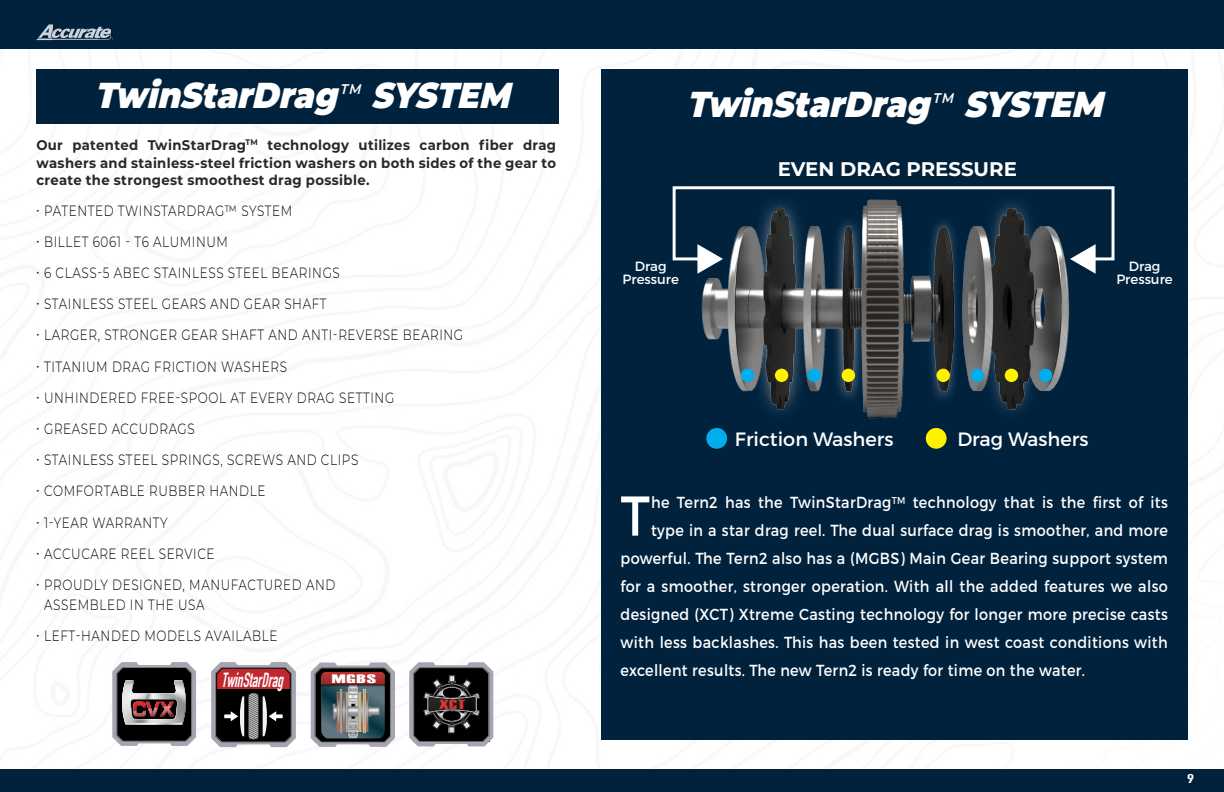
<style>
.page{position:relative;width:1224px;height:792px;background:#fff}
.page>*{position:absolute;margin:0;border:0;box-sizing:border-box;transform-origin:0 0}
.Main_Text{font:56px "Montserrat";color:#fff;scale:.9 1}
.Main_Text-2{font:italic 900 36px "Montserrat";color:#fff;scale:.9 1}
.t1{font:italic 700 20.2px "DIN Condensed";color:#fff;scale:.73 1}
.t2{font:700 19.8px "Montserrat";color:#fff}
.t3{font:19.2px "Montserrat";color:#fff}
.Main_Text-3{font:16px "Montserrat";letter-spacing:.025em;color:#fff;scale:.9 1}
.t4{font:300 15px/20px "Montserrat";letter-spacing:.05em;color:#000;scale:.8 1}
.Main_Text-4{font:700 14px/17.8px "Montserrat";letter-spacing:.025em;color:#292829;text-align:justify;scale:.95 1}
.Main_Text-5{font:italic 600 14px "Montserrat";color:#fff;scale:.9 1}
.t5{font:13.4px/13px "Montserrat";color:#fff;text-align:center}
.t6{font:13.2px "Haettenschweiler";color:#da3632;scale:1.63 1}
.t7{font:12.6px "AJ Din";color:#fff;scale:1.5 1}
.t8{font:12.2px "Haettenschweiler";color:#fff;scale:1.99 1}
</style>
<div class="page">
<div style="left:0;top:0;width:1224px;height:48px;background:#00223d"></div>
<div style="left:0;top:769px;width:1224px;height:23px;background:#00223d"></div>
<svg style="left:36px;top:24px;width:77px;height:16px"></svg>
<img style="left:493px;top:672px;width:1px;height:63px">
<svg style="left:409px;top:662px;width:84px;height:84px;background:#3e3e40"></svg>
<svg style="left:311px;top:663px;width:84px;height:84px;background:#725d61"></svg>
<img style="left:321px;top:689px;width:20px;height:6px">
<img style="left:321px;top:695px;width:20px;height:39px">
<img style="left:341px;top:689px;width:46px;height:6px">
<img style="left:341px;top:695px;width:46px;height:39px">
<div style="left:337px;top:692px;width:2px;height:39px;border:1px solid #808080"></div>
<div style="left:343px;top:692px;width:2px;height:39px;border:1px solid #808080"></div>
<div style="left:340px;top:690px;width:2px;height:43px;border:1px solid #949494"></div>
<div style="left:346px;top:692px;width:2px;height:39px;border:1px solid #949494"></div>
<div style="left:361px;top:692px;width:2px;height:39px;border:1px solid #808080"></div>
<div style="left:366px;top:692px;width:2px;height:39px;border:1px solid #808080"></div>
<div style="left:364px;top:690px;width:1px;height:43px;border:1px solid #949494"></div>
<div style="left:359px;top:692px;width:1px;height:39px;border:1px solid #949494"></div>
<svg style="left:211px;top:662px;width:85px;height:85px;background:#694a4d"></svg>
<svg style="left:112px;top:662px;width:84px;height:84px;background:#5c5658"></svg>
<div style="left:36px;top:69px;width:523px;height:55px;background:#00223d"></div>
<div style="left:601px;top:69px;width:586px;height:671px;background:#00223d"></div>
<img style="left:701px;top:274px;width:369px;height:175px">
<svg style="left:672px;top:186px;width:443px;height:88px"></svg>
<div style="left:706px;top:428px;width:21px;height:21px;background:#00aeef;border-radius:50%"></div>
<div style="left:926px;top:428px;width:21px;height:21px;background:#fff200;border-radius:50%"></div>
<div style="left:741px;top:369px;width:13px;height:13px;background:#00aeef;border-radius:50%"></div>
<div style="left:775px;top:369px;width:13px;height:13px;background:#fff200;border-radius:50%"></div>
<div style="left:842px;top:369px;width:13px;height:13px;background:#fff200;border-radius:50%"></div>
<div style="left:937px;top:369px;width:13px;height:13px;background:#fff200;border-radius:50%"></div>
<div style="left:1005px;top:369px;width:13px;height:13px;background:#fff200;border-radius:50%"></div>
<div style="left:808px;top:369px;width:13px;height:13px;background:#00aeef;border-radius:50%"></div>
<div style="left:971px;top:369px;width:13px;height:13px;background:#00aeef;border-radius:50%"></div>
<div style="left:1039px;top:369px;width:13px;height:13px;background:#00aeef;border-radius:50%"></div>
<p class="Main_Text-2" style="left:94px;top:69px;width:283px">TwinStarDrag</p>
<p class="Main_Text-5" style="left:340px;top:79px;width:29px">TM</p>
<p class="Main_Text-2" style="left:371px;top:69px;width:168px">SYSTEM</p>
<p class="Main_Text-4" style="left:36px;top:135px;width:549px">Our patented TwinStarDrag<sup>TM</sup> technology utilizes carbon fiber drag washers and stainless-steel friction washers on both sides of the gear to create the strongest smoothest drag possible.</p>
<p class="t4" style="left:36px;top:200px;width:322px">• PATENTED TWINSTARDRAG™ SYSTEM</p>
<p class="t4" style="left:36px;top:231px;width:241px">• BILLET 6061 - T6 ALUMINUM</p>
<p class="t4" style="left:36px;top:262px;width:381px">• 6 CLASS-5 ABEC STAINLESS STEEL BEARINGS</p>
<p class="t4" style="left:36px;top:293px;width:365px">• STAINLESS STEEL GEARS AND GEAR SHAFT</p>
<p class="t4" style="left:36px;top:325px;width:535px">• LARGER, STRONGER GEAR SHAFT AND ANTI-REVERSE BEARING</p>
<p class="t4" style="left:36px;top:356px;width:315px">• TITANIUM DRAG FRICTION WASHERS</p>
<p class="t4" style="left:36px;top:387px;width:449px">• UNHINDERED FREE-SPOOL AT EVERY DRAG SETTING</p>
<p class="t4" style="left:36px;top:418px;width:200px">• GREASED ACCUDRAGS</p>
<p class="t4" style="left:36px;top:449px;width:404px">• STAINLESS STEEL SPRINGS, SCREWS AND CLIPS</p>
<p class="t4" style="left:36px;top:481px;width:288px">• COMFORTABLE RUBBER HANDLE</p>
<p class="t4" style="left:36px;top:512px;width:166px">• 1-YEAR WARRANTY</p>
<p class="t4" style="left:36px;top:543px;width:224px">• ACCUCARE REEL SERVICE</p>
<p class="t4" style="left:44px;top:574px;width:365px;text-indent:-8px">• PROUDLY DESIGNED, MANUFACTURED AND<br>ASSEMBLED IN THE USA</p>
<p class="t4" style="left:36px;top:625px;width:303px">• LEFT-HANDED MODELS AVAILABLE</p>
<h3 class="t1" style="left:222px;top:666px;width:92px">TwinStarDrag</h3>
<p class="t8" style="left:332px;top:671px;width:24px">MGBS</p>
<p class="t6" style="left:439px;top:697px;width:17px">XCT</p>
<p class="Main_Text-2" style="left:686px;top:78px;width:283px">TwinStarDrag</p>
<p class="Main_Text-5" style="left:933px;top:89px;width:29px">TM</p>
<p class="Main_Text-2" style="left:964px;top:78px;width:168px">SYSTEM</p>
<p class="t2" style="left:778px;top:155px;width:241px">EVEN DRAG PRESSURE</p>
<p class="t5" style="left:623px;top:260px;width:58px">Drag<br>Pressure</p>
<p class="t5" style="left:1116px;top:260px;width:58px">Drag<br>Pressure</p>
<p class="t3" style="left:735px;top:428px;width:160px">Friction Washers</p>
<p class="t3" style="left:957px;top:428px;width:133px">Drag Washers</p>
<p class="Main_Text" style="left:621px;top:481px;width:34px">T</p>
<p class="Main_Text-3" style="left:651px;top:492px;width:576px">he Tern2 has the TwinStarDrag<sup>TM</sup> technology that is the first of its</p>
<p class="Main_Text-3" style="left:651px;top:520px;width:576px">type in a star drag reel. The dual surface drag is smoother, and more</p>
<p class="Main_Text-3" style="left:621px;top:548px;width:610px">powerful. The Tern2 also has a (MGBS) Main Gear Bearing support system</p>
<p class="Main_Text-3" style="left:621px;top:576px;width:610px">for a smoother, stronger operation. With all the added features we also</p>
<p class="Main_Text-3" style="left:621px;top:604px;width:610px">designed (XCT) Xtreme Casting technology for longer more precise casts</p>
<p class="Main_Text-3" style="left:621px;top:632px;width:610px">with less backlashes. This has been tested in west coast conditions with</p>
<p class="Main_Text-3" style="left:621px;top:660px;width:517px">excellent results. The new Tern2 is ready for time on the water.</p>
<p class="t7" style="left:1187px;top:771px;width:6px">9</p>
</div>
